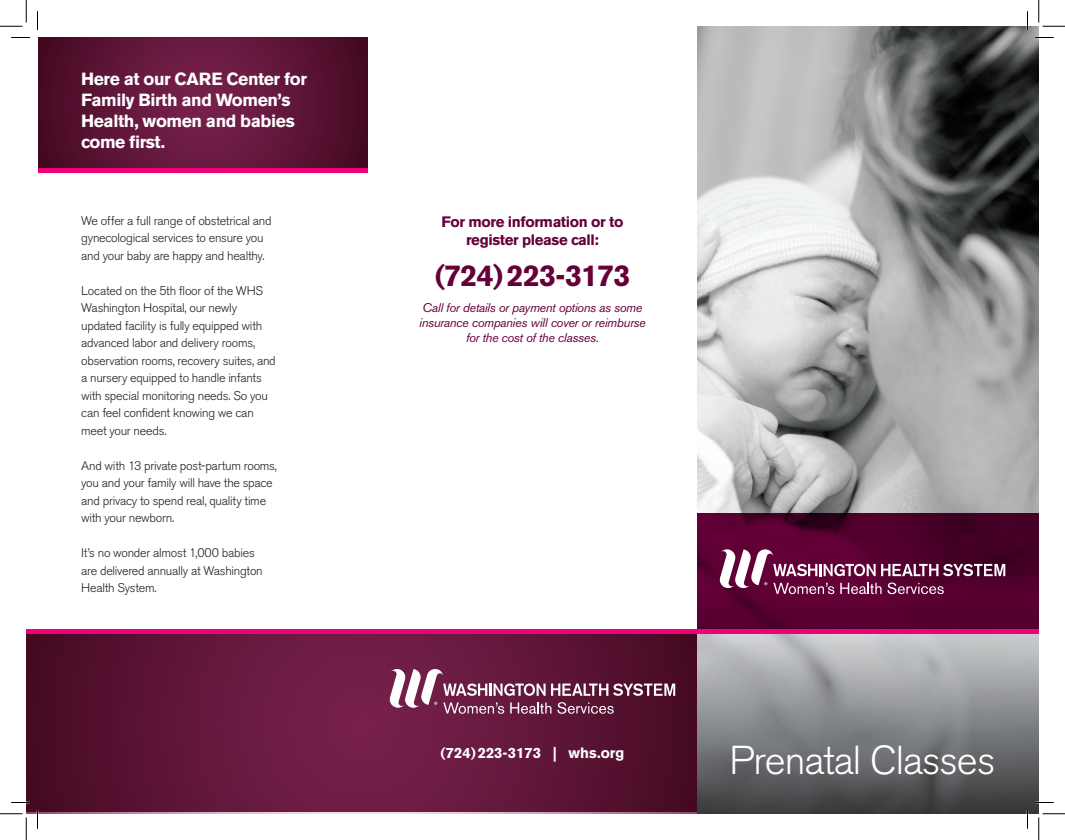
<style>
.page{position:relative;width:1065px;height:840px;background:#fff}
.page>*{position:absolute;margin:0;border:0;box-sizing:border-box;transform-origin:0 0}
.t1{font:300 40px "Akzidenz Grotesk BE";letter-spacing:-.025em;color:#fff}
.t2{font:700 30px "Akzidenz Grotesk BE";letter-spacing:-.025em;color:#650038}
.t3{font:700 17.5px/21px "Akzidenz Grotesk BE";letter-spacing:-.025em;color:#fff}
.t4{font:700 15px/18px "Akzidenz Grotesk BE";letter-spacing:-.025em;color:#650038;text-align:center}
.t5{font:700 14.75px "Akzidenz Grotesk BE";color:#fff}
.t6{font:300 12.5px/17.5px "Akzidenz Grotesk BE";letter-spacing:-.02em;color:#231f20}
.t7{font:italic 12.5px/15px "Akzidenz Grotesk BE";letter-spacing:-.025em;color:#650038;text-align:center}
</style>
<div class="page">
<svg style="left:26px;top:634px;width:672px;height:180px;background:#601739"></svg>
<svg style="left:38px;top:38px;width:330px;height:130px;background:#5e1537"></svg>
<img style="left:698px;top:26px;width:341px;height:487px">
<svg style="left:698px;top:634px;width:341px;height:180px;background:#838587"></svg>
<svg style="left:698px;top:513px;width:341px;height:116px;background:#52002d"></svg>
<div style="left:26px;top:629px;width:1013px;height:5px;background:#ed0277"></div>
<div style="left:38px;top:168px;width:330px;height:5px;background:#ed0277"></div>
<svg style="left:720px;top:548px;width:285px;height:46px;background:#7c375d"></svg>
<svg style="left:390px;top:668px;width:285px;height:46px;background:#824863"></svg>
<svg style="left:11px;top:37px;width:19px;height:1px"></svg>
<svg style="left:1035px;top:37px;width:19px;height:1px"></svg>
<svg style="left:11px;top:802px;width:19px;height:1px"></svg>
<svg style="left:1035px;top:802px;width:19px;height:1px"></svg>
<svg style="left:37px;top:11px;width:1px;height:19px"></svg>
<svg style="left:37px;top:810px;width:1px;height:19px"></svg>
<svg style="left:1027px;top:11px;width:1px;height:19px"></svg>
<svg style="left:1027px;top:810px;width:1px;height:19px"></svg>
<svg style="left:0;top:0;width:27px;height:27px"></svg>
<svg style="left:0;top:814px;width:27px;height:26px"></svg>
<svg style="left:1039px;top:0;width:26px;height:27px"></svg>
<svg style="left:1039px;top:814px;width:26px;height:26px"></svg>
<h3 class="t3" style="left:81px;top:68px;width:227px">Here at our CARE Center for<br>Family Birth and Women’s<br>Health, women and babies come first.</h3>
<p class="t6" style="left:81px;top:212px;width:192px">We offer a full range of obstetrical and gynecological services to ensure you and your baby are happy and healthy.</p>
<p class="t6" style="left:81px;top:282px;width:196px">Located on the 5th floor of the WHS Washington Hospital, our newly updated facility is fully equipped with advanced labor and delivery rooms, observation rooms, recovery suites, and a nursery equipped to handle infants with special monitoring needs. So you can feel confident knowing we can meet your needs.</p>
<p class="t6" style="left:81px;top:457px;width:197px">And with 13 private post-partum rooms, you and your family will have the space and privacy to spend real, quality time with your newborn.</p>
<p class="t6" style="left:81px;top:544px;width:183px">It’s no wonder almost 1,000 babies are delivered annually at Washington<br>Health System.</p>
<p class="t4" style="left:441px;top:213px;width:184px">For more information or to register please call:</p>
<h2 class="t2" style="left:435px;top:258px;width:197px">(724)223-3173</h2>
<p class="t7" style="left:419px;top:300px;width:228px">Call for details or payment options as some insurance companies will cover or reimburse for the cost of the classes.</p>
<p class="t5" style="left:441px;top:744px;width:185px">(724)223-3173 | whs.org</p>
<h1 class="t1" style="left:729px;top:738px;width:268px">Prenatal Classes</h1>
</div>
